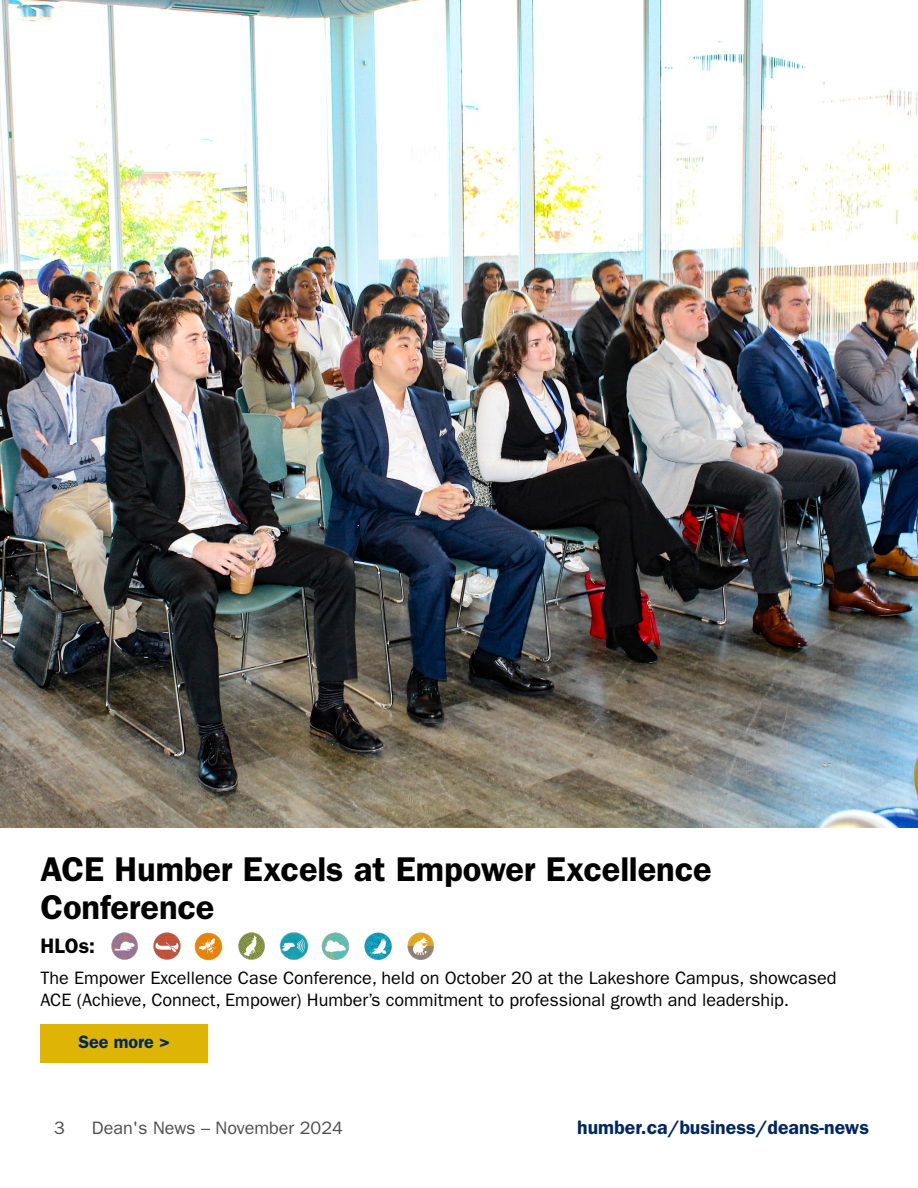
<style>
.page{position:relative;width:918px;height:1188px;background:#fff}
.page>*{position:absolute;margin:0;border:0;box-sizing:border-box;transform-origin:0 0}
.subheading_-_h2{font:600 34.5px/37.5px "ITC Franklin Gothic Std";letter-spacing:-.005em;color:#000}
.HLOs_-_H2{font:600 21px "ITC Franklin Gothic Std";color:#000}
.t1{font:600 19.5px "ITC Franklin Gothic Std";color:#00285e}
.body_-_p{font:18px/22.5px "ITC Franklin Gothic Std";letter-spacing:-.005em;color:#000}
.t2{font:18px "ITC Franklin Gothic Std";color:#4d4d4f}
.see_more_links_-_p{font:600 18px "ITC Franklin Gothic Std";letter-spacing:-.005em;color:#00285e}
</style>
<div class="page">
<img style="left:0;top:0;width:918px;height:827px">
<img style="left:111px;top:932px;width:27px;height:28px">
<img style="left:153px;top:932px;width:28px;height:28px">
<img style="left:195px;top:932px;width:28px;height:29px">
<img style="left:238px;top:932px;width:27px;height:28px">
<img style="left:279px;top:932px;width:29px;height:28px">
<img style="left:322px;top:932px;width:28px;height:28px">
<img style="left:364px;top:932px;width:28px;height:28px">
<img style="left:407px;top:932px;width:27px;height:28px">
<div style="left:40px;top:1024px;width:168px;height:39px;background:#deb407"></div>
<h2 class="subheading_-_h2" style="left:40px;top:851px;width:673px">ACE Humber Excels at Empower Excellence<br>Conference</h2>
<p class="HLOs_-_H2" style="left:40px;top:934px;width:56px">HLOs:</p>
<p class="body_-_p" style="left:40px;top:966px;width:798px">The Empower Excellence Case Conference, held on October 20 at the Lakeshore Campus, showcased<br>ACE (Achieve, Connect, Empower) Humber’s commitment to professional growth and leadership.</p>
<p class="see_more_links_-_p" style="left:78px;top:1031px;width:93px">See more &gt;</p>
<p class="t2" style="left:54px;top:1117px;width:12px">3</p>
<p class="t2" style="left:92px;top:1117px;width:253px">Dean's News – November 2024</p>
<p class="t1" style="left:577px;top:1116px;width:293px">humber.ca/business/deans-news</p>
</div>
